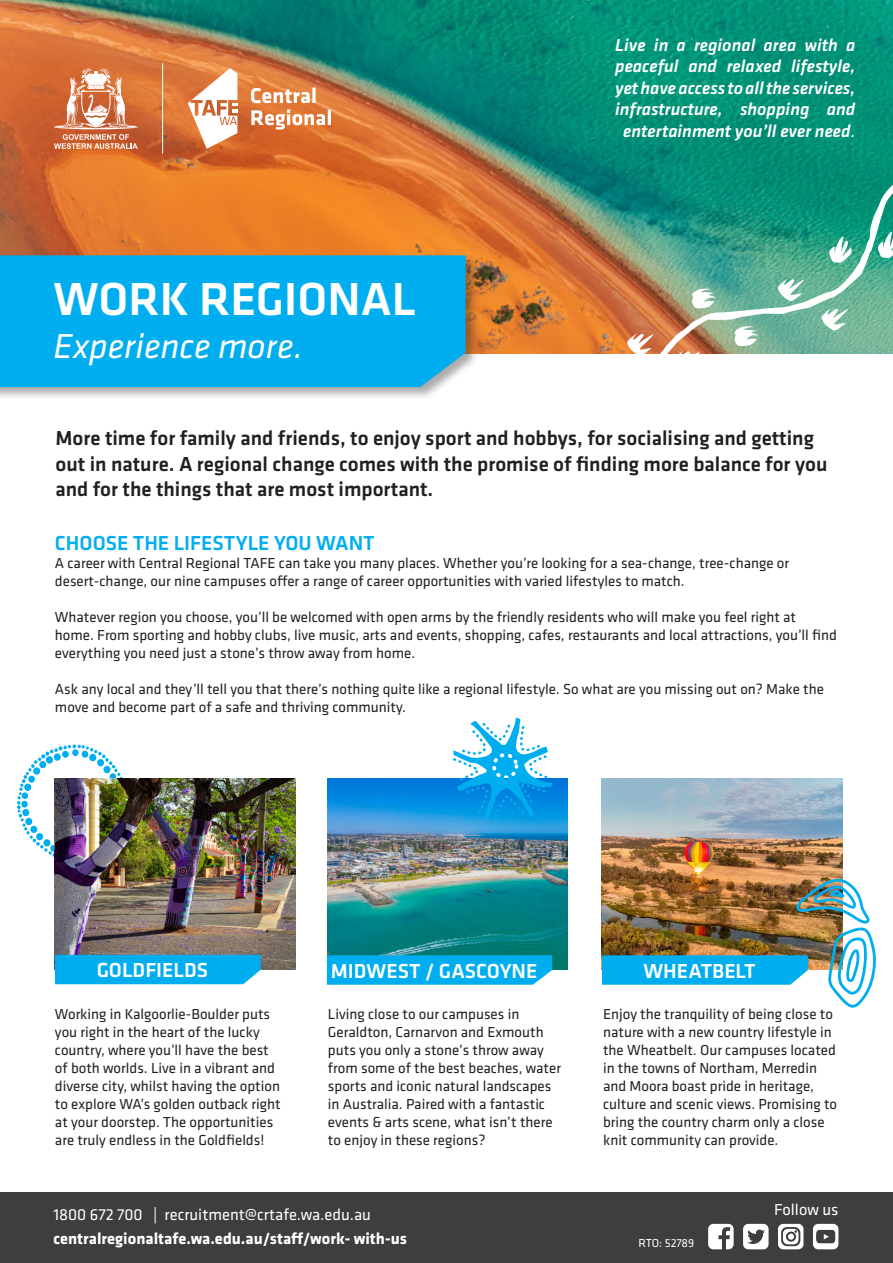
<style>
.page{position:relative;width:893px;height:1263px;background:#fff}
.page>*{position:absolute;margin:0;border:0;box-sizing:border-box;transform-origin:0 0}
.t1{font:500 48px "Klavika Basic";color:#fff}
.t2{font:italic 36px "Klavika Basic";color:#fff}
.t3{font:500 21px/25.2px "Klavika Basic";color:#231f20}
.t4{font:500 21px "Klavika Basic";color:#fff}
.t5{font:500 21px "Klavika Basic";color:#00aeef}
.t6{font:italic 500 18px/21.6px "Klavika Basic";color:#fff;text-align:center}
.t7{font:700 16.5px "Klavika Basic";color:#fff}
.t8{font:16.5px "Klavika Basic";color:#fff}
.t9{font:15px/18px "Klavika Basic";color:#231f20}
.t10{font:12px "Klavika Basic";letter-spacing:-.01em;color:#fff}
.s1{font-weight:400}
</style>
<div class="page">
<img style="left:0;top:0;width:893px;height:353px">
<div style="left:0;top:253px;width:479px;height:147px;background:#231f20;opacity:.38"></div>
<div style="left:0;top:255px;width:466px;height:132px;background:#00aeef"></div>
<svg style="left:642px;top:179px;width:251px;height:175px;background:#50a188"></svg>
<svg style="left:877px;top:230px;width:16px;height:29px"></svg>
<svg style="left:734px;top:326px;width:27px;height:21px"></svg>
<svg style="left:672px;top:350px;width:29px;height:4px"></svg>
<svg style="left:820px;top:307px;width:29px;height:25px"></svg>
<svg style="left:829px;top:235px;width:23px;height:28px"></svg>
<svg style="left:691px;top:288px;width:27px;height:22px"></svg>
<svg style="left:626px;top:332px;width:29px;height:22px"></svg>
<svg style="left:777px;top:277px;width:28px;height:25px"></svg>
<svg style="left:54px;top:68px;width:84px;height:81px;background:#da8d68"></svg>
<hr style="left:162px;top:63px;width:1px;height:91px;background:#fff">
<svg style="left:188px;top:68px;width:49px;height:81px"></svg>
<svg style="left:251px;top:88px;width:59px;height:15px"></svg>
<svg style="left:312px;top:87px;width:4px;height:16px"></svg>
<svg style="left:251px;top:110px;width:74px;height:20px"></svg>
<hr style="left:328px;top:109px;width:3px;height:16px;background:#fff">
<img style="left:602px;top:779px;width:240px;height:95px">
<div style="left:0;top:1192px;width:893px;height:71px;background:#3e3e3f"></div>
<img style="left:327px;top:779px;width:241px;height:190px">
<svg style="left:327px;top:955px;width:225px;height:30px;background:#07afee"></svg>
<svg style="left:17px;top:744px;width:112px;height:117px"></svg>
<div style="left:39px;top:761px;width:7px;height:7px;background:#00aeef;border-radius:50%"></div>
<div style="left:46px;top:756px;width:7px;height:8px;background:#00aeef;border-radius:50%"></div>
<div style="left:54px;top:753px;width:7px;height:8px;background:#00aeef;border-radius:50%"></div>
<div style="left:62px;top:751px;width:7px;height:7px;background:#00aeef;border-radius:50%"></div>
<div style="left:72px;top:749px;width:7px;height:7px;background:#00aeef;border-radius:50%"></div>
<div style="left:82px;top:751px;width:6px;height:7px;background:#00aeef;border-radius:50%"></div>
<div style="left:89px;top:754px;width:7px;height:7px;background:#00aeef;border-radius:50%"></div>
<div style="left:97px;top:759px;width:7px;height:7px;background:#00aeef;border-radius:50%"></div>
<div style="left:103px;top:766px;width:8px;height:7px;background:#00aeef;border-radius:50%"></div>
<svg style="left:110px;top:773px;width:6px;height:7px"></svg>
<svg style="left:50px;top:845px;width:7px;height:7px"></svg>
<div style="left:43px;top:839px;width:7px;height:7px;background:#00aeef;border-radius:50%"></div>
<div style="left:36px;top:833px;width:7px;height:7px;background:#00aeef;border-radius:50%"></div>
<div style="left:30px;top:826px;width:7px;height:7px;background:#00aeef;border-radius:50%"></div>
<div style="left:25px;top:818px;width:7px;height:7px;background:#00aeef;border-radius:50%"></div>
<div style="left:22px;top:809px;width:7px;height:7px;background:#00aeef;border-radius:50%"></div>
<div style="left:21px;top:801px;width:7px;height:6px;background:#00aeef;border-radius:50%"></div>
<div style="left:22px;top:792px;width:6px;height:7px;background:#00aeef;border-radius:50%"></div>
<div style="left:24px;top:783px;width:7px;height:8px;background:#00aeef;border-radius:50%"></div>
<div style="left:28px;top:776px;width:7px;height:7px;background:#00aeef;border-radius:50%"></div>
<div style="left:33px;top:767px;width:7px;height:8px;background:#00aeef;border-radius:50%"></div>
<img style="left:55px;top:779px;width:241px;height:190px">
<div style="left:55px;top:955px;width:206px;height:29px;background:#00aeef"></div>
<svg style="left:453px;top:718px;width:100px;height:101px"></svg>
<img style="left:602px;top:874px;width:274px;height:134px">
<svg style="left:813px;top:1224px;width:25px;height:25px"></svg>
<svg style="left:708px;top:1224px;width:26px;height:25px"></svg>
<svg style="left:743px;top:1224px;width:26px;height:25px"></svg>
<svg style="left:778px;top:1224px;width:25px;height:25px"></svg>
<p class="t1" style="left:53px;top:267px;width:364px">WORK REGIONAL</p>
<p class="t2" style="left:53px;top:324px;width:251px">Experience more.</p>
<p class="t6" style="left:615px;top:33px;width:242px">Live in a regional area with a peaceful and relaxed lifestyle, yet have access to all the services, infrastructure, shopping and entertainment you’ll ever need<span class="s1">.</span></p>
<p class="t3" style="left:56px;top:425px;width:773px">More time for family and friends, to enjoy sport and hobbys, for socialising and getting out in nature. A regional change comes with the promise of finding more balance for you and for the things that are most important.</p>
<p class="t5" style="left:55px;top:529px;width:321px">CHOOSE THE LIFESTYLE YOU WANT</p>
<p class="t9" style="left:55px;top:554px;width:736px">A career with Central Regional TAFE can take you many places. Whether you’re looking for a sea-change, tree-change or desert-change, our nine campuses offer a range of career opportunities with varied lifestyles to match.</p>
<p class="t9" style="left:55px;top:608px;width:783px">Whatever region you choose, you’ll be welcomed with open arms by the friendly residents who will make you feel right at home. From sporting and hobby clubs, live music, arts and events, shopping, cafes, restaurants and local attractions, you’ll find everything you need just a stone’s throw away from home.</p>
<p class="t9" style="left:55px;top:680px;width:770px">Ask any local and they’ll tell you that there’s nothing quite like a regional lifestyle. So what are you missing out on? Make the move and become part of a safe and thriving community.</p>
<p class="t4" style="left:97px;top:956px;width:113px">GOLDFIELDS</p>
<p class="t4" style="left:331px;top:957px;width:208px">MIDWEST / GASCOYNE</p>
<p class="t4" style="left:643px;top:957px;width:114px">WHEATBELT</p>
<p class="t9" style="left:55px;top:1004px;width:227px">Working in Kalgoorlie-Boulder puts you right in the heart of the lucky country, where you’ll have the best of both worlds. Live in a vibrant and diverse city, whilst having the option to explore WA’s golden outback right at your doorstep. The opportunities are truly endless in the Goldfields!</p>
<p class="t9" style="left:328px;top:1004px;width:235px">Living close to our campuses in Geraldton, Carnarvon and Exmouth puts you only a stone’s throw away from some of the best beaches, water sports and iconic natural landscapes in Australia. Paired with a fantastic events &amp; arts scene, what isn’t there to enjoy in these regions?</p>
<p class="t9" style="left:603px;top:1004px;width:236px">Enjoy the tranquility of being close to nature with a new country lifestyle in the Wheatbelt. Our campuses located in the towns of Northam, Merredin and Moora boast pride in heritage, culture and scenic views. Promising to bring the country charm only a close knit community can provide.</p>
<p class="t8" style="left:53px;top:1204px;width:319px">1800 672 700 | recruitment@crtafe.wa.edu.au</p>
<p class="t7" style="left:53px;top:1227px;width:355px">centralregionaltafe.wa.edu.au/staff/work- with-us</p>
<p class="t10" style="left:638px;top:1235px;width:57px">RTO: 52789</p>
<p class="t8" style="left:774px;top:1198px;width:66px">Follow us</p>
</div>
